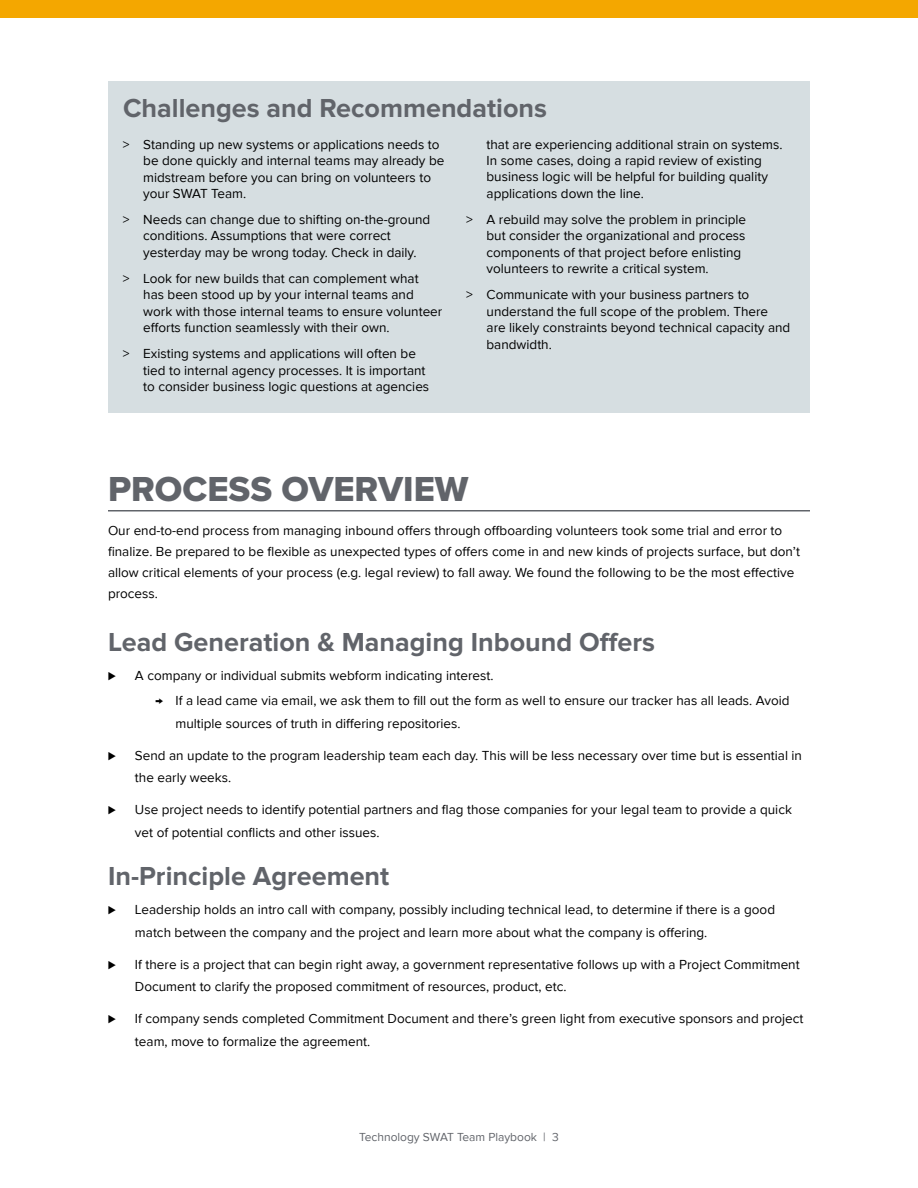
<style>
.page{position:relative;width:918px;height:1188px;background:#fff}
.page>*{position:absolute;margin:0;border:0;box-sizing:border-box;transform-origin:0 0}
.t1{font:36px "Proxima Nova Extrabld";color:#61646a}
.t2{font:700 27px "Proxima Nova";color:#61646a}
.t3{font:13.5px/16.5px "Proxima Nova";color:#000}
.t4{font:12px "Proxima Nova";color:#61646a}
</style>
<div class="page">
<div style="left:0;top:0;width:918px;height:17px;background:#f4a700"></div>
<div style="left:108px;top:81px;width:702px;height:331px;background:#d6dee1"></div>
<hr style="left:108px;top:510px;width:702px;height:2px;background:#61646a">
<h2 class="t2" style="left:123px;top:93px;width:426px">Challenges and Recommendations</h2>
<p class="t3" style="left:143px;top:136px;width:303px;text-indent:-20px">&gt; Standing up new systems or applications needs to be done quickly and internal teams may already be midstream before you can bring on volunteers to your SWAT Team.</p>
<p class="t3" style="left:143px;top:211px;width:289px;text-indent:-20px">&gt; Needs can change due to shifting on-the-ground conditions. Assumptions that were correct yesterday may be wrong today. Check in daily.</p>
<p class="t3" style="left:143px;top:270px;width:301px;text-indent:-20px">&gt; Look for new builds that can complement what has been stood up by your internal teams and work with those internal teams to ensure volunteer efforts function seamlessly with their own.</p>
<p class="t3" style="left:143px;top:346px;width:287px;text-indent:-20px">&gt; Existing systems and applications will often be tied to internal agency processes. It is important to consider business logic questions at agencies</p>
<p class="t3" style="left:487px;top:136px;width:297px">that are experiencing additional strain on systems.<br>In some cases, doing a rapid review of existing business logic will be helpful for building quality applications down the line.</p>
<p class="t3" style="left:487px;top:211px;width:261px;text-indent:-20px">&gt; A rebuild may solve the problem in principle but consider the organizational and process components of that project before enlisting volunteers to rewrite a critical system.</p>
<p class="t3" style="left:487px;top:287px;width:305px;text-indent:-20px">&gt; Communicate with your business partners to understand the full scope of the problem. There are likely constraints beyond technical capacity and bandwidth.</p>
<h1 class="t1" style="left:108px;top:462px;width:362px">PROCESS OVERVIEW</h1>
<p class="t3" style="left:108px;top:520px;width:693px;line-height:21px">Our end-to-end process from managing inbound offers through offboarding volunteers took some trial and error to finalize. Be prepared to be flexible as unexpected types of offers come in and new kinds of projects surface, but don’t allow critical elements of your process (e.g. legal review) to fall away. We found the following to be the most effective process.</p>
<h2 class="t2" style="left:108px;top:626px;width:549px">Lead Generation &amp; Managing Inbound Offers</h2>
<p class="t3" style="left:108px;top:667px;width:9px">⊲</p>
<p class="t3" style="left:135px;top:667px;width:360px">A company or individual submits webform indicating interest.</p>
<p class="t3" style="left:175px;top:690px;width:616px;line-height:22.5px;text-indent:-20px">→ If a lead came via email, we ask them to fill out the form as well to ensure our tracker has all leads. Avoid multiple sources of truth in differing repositories.</p>
<p class="t3" style="left:108px;top:747px;width:9px">⊲</p>
<p class="t3" style="left:135px;top:744px;width:669px;line-height:22.5px">Send an update to the program leadership team each day. This will be less necessary over time but is essential in the early weeks.</p>
<p class="t3" style="left:108px;top:802px;width:9px">⊲</p>
<p class="t3" style="left:135px;top:799px;width:658px;line-height:22.5px">Use project needs to identify potential partners and flag those companies for your legal team to provide a quick vet of potential conflicts and other issues.</p>
<h2 class="t2" style="left:108px;top:861px;width:283px">In-Principle Agreement</h2>
<p class="t3" style="left:108px;top:902px;width:9px">⊲</p>
<p class="t3" style="left:135px;top:899px;width:642px;line-height:22.5px">Leadership holds an intro call with company, possibly including technical lead, to determine if there is a good match between the company and the project and learn more about what the company is offering.</p>
<p class="t3" style="left:108px;top:956px;width:9px">⊲</p>
<p class="t3" style="left:135px;top:953px;width:666px;line-height:22.5px">If there is a project that can begin right away, a government representative follows up with a Project Commitment<br>Document to clarify the proposed commitment of resources, product, etc.</p>
<p class="t3" style="left:108px;top:1011px;width:9px">⊲</p>
<p class="t3" style="left:135px;top:1008px;width:670px;line-height:22.5px">If company sends completed Commitment Document and there’s green light from executive sponsors and project team, move to formalize the agreement.</p>
<p class="t4" style="left:359px;top:1130px;width:201px">Technology SWAT Team Playbook | 3</p>
</div>
